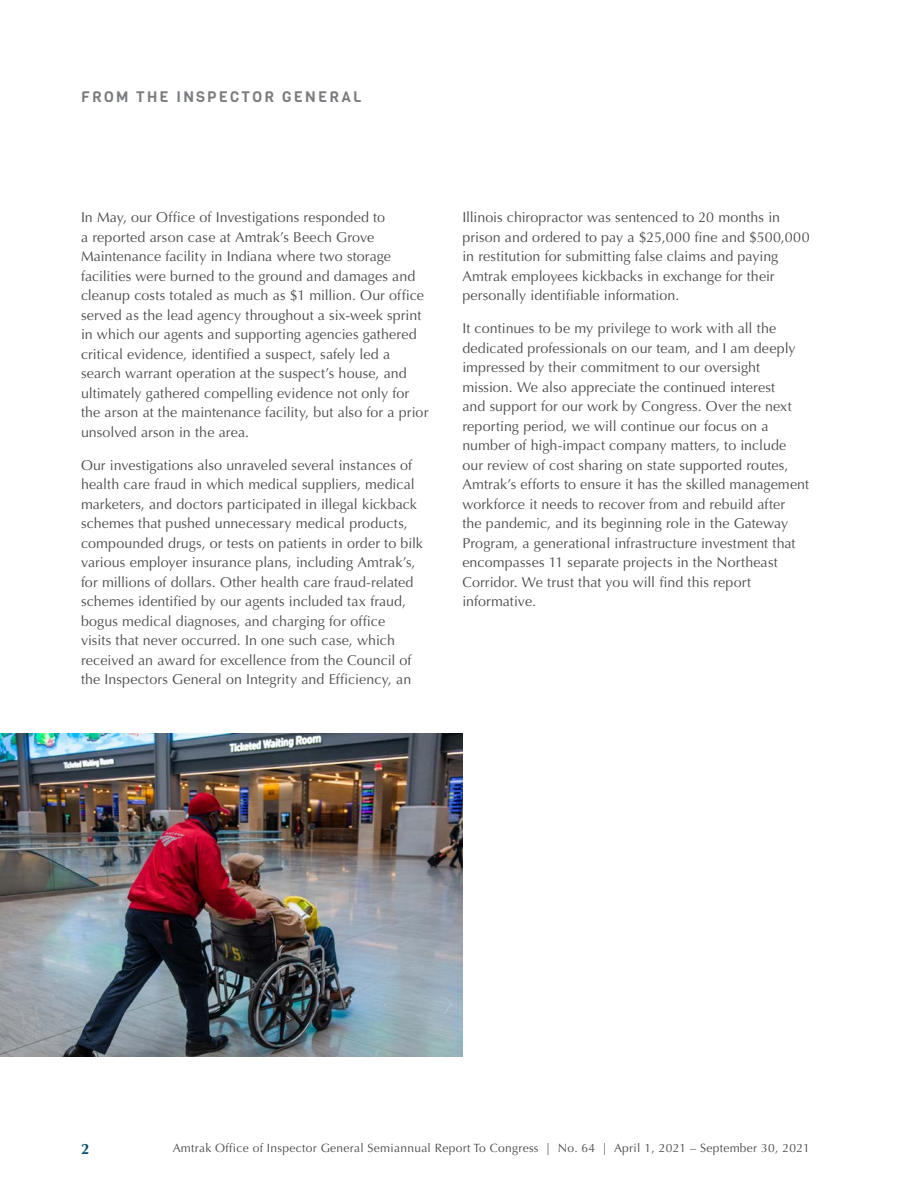
<style>
.page{position:relative;width:918px;height:1188px;background:#fff}
.page>*{position:absolute;margin:0;border:0;box-sizing:border-box;transform-origin:0 0}
.Title_2_Sub{font:15px "Viga";letter-spacing:.15em;color:#797b7e}
.t1{font:700 15px "Optima";color:#0b4f6d}
.main_body{font:14.25px/19.5px "Optima";letter-spacing:.005em;color:#4b4c4d}
.t2{font:12px "Optima";letter-spacing:.025em;color:#4b4c4d}
</style>
<div class="page">
<img style="left:0;top:734px;width:462px;height:323px">
<p class="Title_2_Sub" style="left:81px;top:87px;width:282px">FROM THE INSPECTOR GENERAL</p>
<p class="main_body" style="left:81px;top:208px;width:349px">In May, our Office of Investigations responded to<br>a reported arson case at Amtrak’s Beech Grove Maintenance facility in Indiana where two storage facilities were burned to the ground and damages and cleanup costs totaled as much as $1 million. Our office served as the lead agency throughout a six-week sprint in which our agents and supporting agencies gathered critical evidence, identified a suspect, safely led a search warrant operation at the suspect’s house, and ultimately gathered compelling evidence not only for the arson at the maintenance facility, but also for a prior unsolved arson in the area.</p>
<p class="main_body" style="left:81px;top:455px;width:344px">Our investigations also unraveled several instances of health care fraud in which medical suppliers, medical marketers, and doctors participated in illegal kickback schemes that pushed unnecessary medical products, compounded drugs, or tests on patients in order to bilk various employer insurance plans, including Amtrak’s, for millions of dollars. Other health care fraud-related schemes identified by our agents included tax fraud, bogus medical diagnoses, and charging for office<br>visits that never occurred. In one such case, which received an award for excellence from the Council of the Inspectors General on Integrity and Efficiency, an</p>
<p class="main_body" style="left:462px;top:208px;width:349px">Illinois chiropractor was sentenced to 20 months in prison and ordered to pay a $25,000 fine and $500,000 in restitution for submitting false claims and paying Amtrak employees kickbacks in exchange for their personally identifiable information.</p>
<p class="main_body" style="left:462px;top:319px;width:348px">It continues to be my privilege to work with all the dedicated professionals on our team, and I am deeply impressed by their commitment to our oversight mission. We also appreciate the continued interest<br>and support for our work by Congress. Over the next reporting period, we will continue our focus on a number of high-impact company matters, to include our review of cost sharing on state supported routes, Amtrak’s efforts to ensure it has the skilled management workforce it needs to recover from and rebuild after<br>the pandemic, and its beginning role in the Gateway Program, a generational infrastructure investment that encompasses 11 separate projects in the Northeast Corridor. We trust that you will find this report informative.</p>
<p class="t1" style="left:81px;top:1140px;width:10px">2</p>
<p class="t2" style="left:173px;top:1141px;width:639px">Amtrak Office of Inspector General Semiannual Report To Congress | No. 64 | April 1, 2021 – September 30, 2021</p>
</div>
